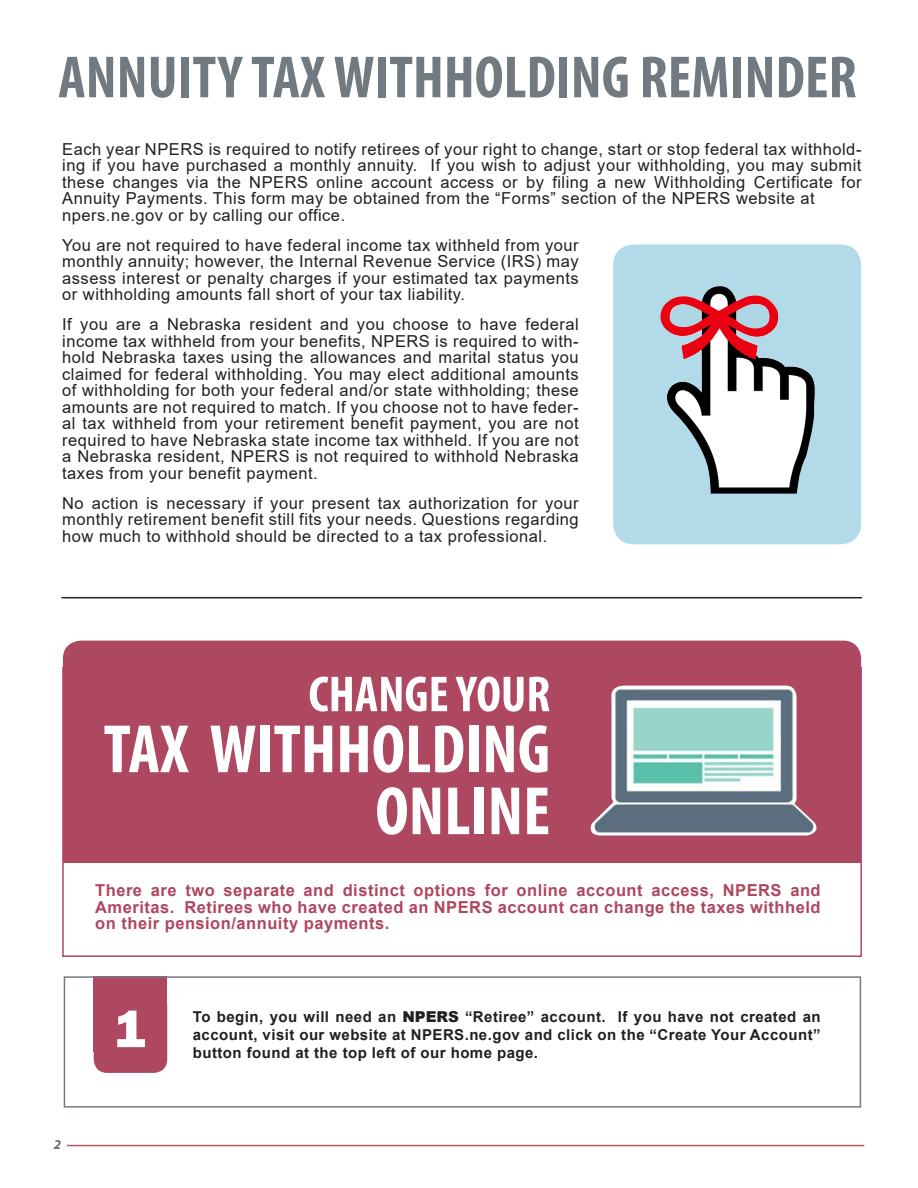
<style>
.page{position:relative;width:918px;height:1188px;background:#fff}
.page>*{position:absolute;margin:0;border:0;box-sizing:border-box;transform-origin:0 0}
.t1{font:700 condensed 69px "Myriad Pro";color:#fff}
.t2{font:700 condensed 60px "Myriad Pro";color:#717a80}
.t3{font:800 54px "Franklin Gothic";color:#fff}
.t4{font:700 condensed 51px "Myriad Pro";color:#fff}
.t5{font:16.5px/16.5px "Arial";letter-spacing:.03em;color:#231f20;text-align:justify}
.t6{font:700 16.5px/16.5px "Arial";letter-spacing:.03em;color:#ae4760;text-align:justify}
.t7{font:700 15px/18px "Arial";letter-spacing:.03em;color:#231f20}
.t8{font:italic 700 13.5px "Myriad Pro";color:#6c6d70}
.s1{font-weight:900}
</style>
<div class="page">
<hr style="left:67px;top:1145px;width:797px;height:1px;background:#b25d57">
<div style="left:63px;top:641px;width:798px;height:295px;background:#ae4760;border-radius:18px"></div>
<div style="left:613px;top:244px;width:248px;height:300px;background:#b2dae9;border-radius:21px"></div>
<img style="left:660px;top:286px;width:155px;height:208px">
<svg style="left:665px;top:295px;width:37px;height:35px"></svg>
<svg style="left:736px;top:295px;width:38px;height:36px"></svg>
<div style="left:94px;top:992px;width:73px;height:81px;background:#ae4760;border-radius:14px"></div>
<div style="left:94px;top:976px;width:73px;height:76px;background:#ae4760"></div>
<div style="left:62px;top:863px;width:813px;height:83px;background:#fff"></div>
<div style="left:64px;top:976px;width:797px;height:132px;border:2px solid #717a81"></div>
<div style="left:62px;top:667px;width:800px;height:290px;border:2px solid #ae4760"></div>
<img style="left:590px;top:686px;width:227px;height:149px">
<hr style="left:61px;top:597px;width:801px;height:1px;background:#231f20">
<p class="t2" style="left:58px;top:40px;width:800px">ANNUITY TAX WITHHOLDING REMINDER</p>
<p class="t5" style="left:62px;top:141px;width:801px;text-align:left">Each year NPERS is required to notify retirees of your right to change, start or stop federal tax withhold&shy;ing if you have purchased a monthly annuity. If you wish to adjust your withholding, you may submit these changes via the NPERS online account access or by filing a new Withholding Certificate for Annuity Payments. This form may be obtained from the “Forms” section of the NPERS website at npers.ne.gov or by calling our office.</p>
<p class="t5" style="left:62px;top:237px;width:518px">You are not required to have federal income tax withheld from your monthly annuity; however, the Internal Revenue Service (IRS) may assess interest or penalty charges if your estimated tax payments or withholding amounts fall short of your tax liability.</p>
<p class="t5" style="left:62px;top:316px;width:518px">If you are a Nebraska resident and you choose to have federal income tax withheld from your benefits, NPERS is required to with&shy;hold Nebraska taxes using the allowances and marital status you claimed for federal withholding. You may elect additional amounts of withholding for both your federal and/or state withholding; these amounts are not required to match. If you choose not to have feder&shy;al tax withheld from your retirement benefit payment, you are not required to have Nebraska state income tax withheld. If you are not a Nebraska resident, NPERS is not required to withhold Nebraska taxes from your benefit payment.</p>
<p class="t5" style="left:62px;top:495px;width:518px">No action is necessary if your present tax authorization for your monthly retirement benefit still fits your needs. Questions regarding how much to withhold should be directed to a tax professional.</p>
<p class="t4" style="left:308px;top:662px;width:243px">CHANGE YOUR</p>
<p class="t1" style="left:104px;top:706px;width:448px">TAX WITHHOLDING</p>
<p class="t1" style="left:375px;top:768px;width:176px">ONLINE</p>
<p class="t6" style="left:95px;top:883px;width:727px">There are two separate and distinct options for online account access, NPERS and Ameritas. Retirees who have created an NPERS account can change the taxes withheld on their pension/annuity payments.</p>
<p class="t8" style="left:54px;top:1136px;width:9px">2</p>
<p class="t3" style="left:114px;top:994px;width:33px">1</p>
<p class="t7" style="left:193px;top:1008px;width:629px">To begin, you will need an <span class="s1">NPERS</span> “Retiree” account. If you have not created an account, visit our website at NPERS.ne.gov and click on the “Create Your Account”</p>
<p class="t7" style="left:193px;top:1044px;width:347px">button found at the top left of our home page.</p>
</div>
